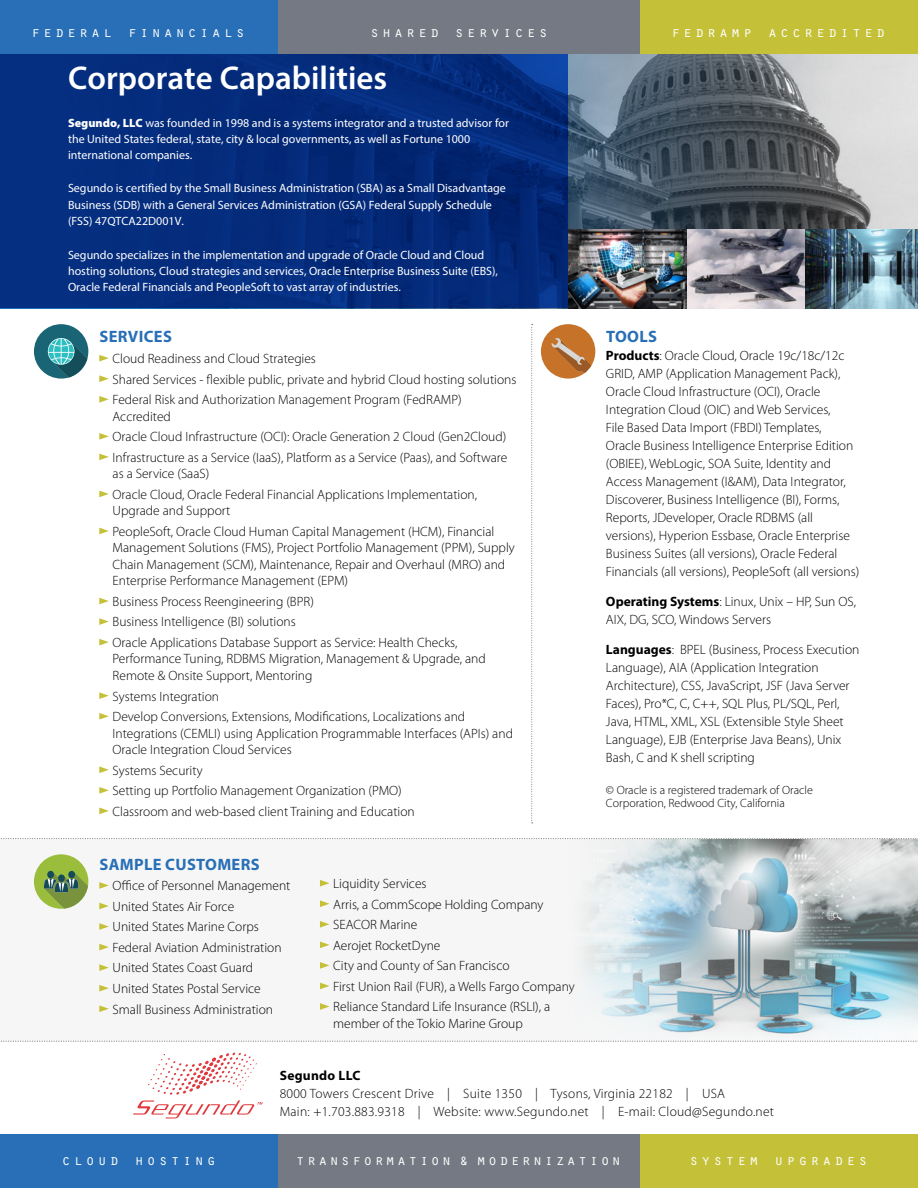
<style>
.page{position:relative;width:918px;height:1188px;background:#fff}
.page>*{position:absolute;margin:0;border:0;box-sizing:border-box;transform-origin:0 0}
.t1{font:600 33px "Myriad Pro";color:#fff}
.t2{font:700 16.5px "Myriad Pro";letter-spacing:.02em;color:#286fb7}
.t3{font:15px "Orator";letter-spacing:.2em;color:#fff}
.t4{font:15px "Orator";letter-spacing:.15em;color:#fff}
.t5{font:300 13.5px/20.5px "Myriad Pro";color:#000}
.t6{font:300 13.5px/18px "Myriad Pro";letter-spacing:.02em;color:#000}
.t7{font:700 13.5px "Myriad Pro";letter-spacing:.02em;color:#000}
.t8{font:12px/15.8px "Myriad Pro";color:#fff}
.t9{font:300 12px/13.5px "Myriad Pro";color:#000}
.s1{font-weight:900}
.s2{font-weight:700}
</style>
<div class="page">
<div style="left:0;top:838px;width:918px;height:204px;background:#f6f6f6"></div>
<img style="left:570px;top:839px;width:348px;height:202px">
<img style="left:568px;top:54px;width:350px;height:176px">
<svg style="left:0;top:54px;width:568px;height:254px;background:#042b7b"></svg>
<div style="left:273px;top:1134px;width:369px;height:54px;background:#757983"></div>
<div style="left:0;top:1134px;width:278px;height:54px;background:#286fb7"></div>
<div style="left:640px;top:1134px;width:278px;height:54px;background:#c4c139"></div>
<svg style="left:99px;top:355px;width:10px;height:7px"></svg>
<svg style="left:99px;top:375px;width:10px;height:7px"></svg>
<svg style="left:99px;top:396px;width:10px;height:7px"></svg>
<svg style="left:99px;top:433px;width:10px;height:7px"></svg>
<svg style="left:99px;top:454px;width:10px;height:6px"></svg>
<svg style="left:99px;top:491px;width:10px;height:6px"></svg>
<svg style="left:99px;top:528px;width:10px;height:6px"></svg>
<svg style="left:99px;top:598px;width:10px;height:6px"></svg>
<svg style="left:99px;top:618px;width:10px;height:7px"></svg>
<svg style="left:99px;top:639px;width:10px;height:6px"></svg>
<svg style="left:99px;top:692px;width:10px;height:7px"></svg>
<svg style="left:99px;top:713px;width:10px;height:7px"></svg>
<svg style="left:99px;top:766px;width:10px;height:7px"></svg>
<svg style="left:99px;top:787px;width:10px;height:7px"></svg>
<svg style="left:99px;top:808px;width:10px;height:6px"></svg>
<svg style="left:99px;top:882px;width:10px;height:7px"></svg>
<svg style="left:99px;top:903px;width:10px;height:6px"></svg>
<svg style="left:99px;top:923px;width:10px;height:7px"></svg>
<svg style="left:99px;top:944px;width:10px;height:6px"></svg>
<svg style="left:99px;top:964px;width:10px;height:7px"></svg>
<svg style="left:99px;top:985px;width:10px;height:7px"></svg>
<svg style="left:99px;top:1005px;width:10px;height:7px"></svg>
<svg style="left:320px;top:880px;width:9px;height:7px"></svg>
<svg style="left:320px;top:900px;width:9px;height:7px"></svg>
<svg style="left:320px;top:921px;width:9px;height:7px"></svg>
<svg style="left:320px;top:942px;width:9px;height:6px"></svg>
<svg style="left:320px;top:962px;width:9px;height:7px"></svg>
<svg style="left:320px;top:983px;width:9px;height:6px"></svg>
<svg style="left:320px;top:1003px;width:9px;height:7px"></svg>
<img style="left:568px;top:230px;width:350px;height:78px">
<svg style="left:34px;top:324px;width:54px;height:55px"></svg>
<svg style="left:34px;top:854px;width:54px;height:55px"></svg>
<svg style="left:541px;top:324px;width:54px;height:55px"></svg>
<div style="left:273px;top:0;width:369px;height:54px;background:#757983"></div>
<div style="left:0;top:0;width:278px;height:54px;background:#286fb7"></div>
<div style="left:640px;top:0;width:278px;height:54px;background:#c4c139"></div>
<svg style="left:133px;top:1053px;width:130px;height:65px"></svg>
<svg style="left:531px;top:324px;width:2px;height:500px"></svg>
<svg style="left:1px;top:1041px;width:917px;height:1px"></svg>
<svg style="left:1px;top:838px;width:917px;height:1px"></svg>
<p class="t3" style="left:31px;top:21px;width:215px">federal financials</p>
<p class="t3" style="left:370px;top:21px;width:179px">shared services</p>
<p class="t3" style="left:671px;top:21px;width:215px">fedramp accredited</p>
<h1 class="t1" style="left:68px;top:56px;width:321px">Corporate Capabilities</h1>
<p class="t8" style="left:68px;top:115px;width:442px"><span class="s1">Segundo, LLC</span> was founded in 1998 and is a systems integrator and a trusted advisor for the United States federal, state, city &amp; local governments, as well as Fortune 1000 international companies.</p>
<p class="t8" style="left:68px;top:180px;width:439px;line-height:16.2px">Segundo is certified by the Small Business Administration (SBA) as a Small Disadvantage<br>Business (SDB) with a General Services Administration (GSA) Federal Supply Schedule (FSS) 47QTCA22D001V.</p>
<p class="t8" style="left:68px;top:247px;width:431px">Segundo specializes in the implementation and upgrade of Oracle Cloud and Cloud hosting solutions, Cloud strategies and services, Oracle Enterprise Business Suite (EBS),<br>Oracle Federal Financials and PeopleSoft to vast array of industries.</p>
<p class="t2" style="left:99px;top:326px;width:74px">SERVICES</p>
<p class="t5" style="left:113px;top:348px;width:405px">Cloud Readiness and Cloud Strategies<br>Shared Services - flexible public, private and hybrid Cloud hosting solutions<br>Federal Risk and Authorization Management Program (FedRAMP)</p>
<p class="t5" style="left:113px;top:406px;width:396px">Accredited<br>Oracle Cloud Infrastructure (OCI): Oracle Generation 2 Cloud (Gen2Cloud)<br>Infrastructure as a Service (IaaS), Platform as a Service (Paas), and Software</p>
<p class="t5" style="left:113px;top:463px;width:366px">as a Service (SaaS)<br>Oracle Cloud, Oracle Federal Financial Applications Implementation,</p>
<p class="t5" style="left:113px;top:500px;width:383px">Upgrade and Support<br>PeopleSoft, Oracle Cloud Human Capital Management (HCM), Financial</p>
<p class="t5" style="left:113px;top:539px;width:404px;line-height:16.5px">Management Solutions (FMS), Project Portfolio Management (PPM), Supply<br>Chain Management (SCM), Maintenance, Repair and Overhaul (MRO) and<br>Enterprise Performance Management (EPM)</p>
<p class="t5" style="left:113px;top:591px;width:346px">Business Process Reengineering (BPR)<br>Business Intelligence (BI) solutions<br>Oracle Applications Database Support as Service: Health Checks,</p>
<p class="t5" style="left:113px;top:651px;width:375px;line-height:16.5px">Performance Tuning, RDBMS Migration, Management &amp; Upgrade, and<br>Remote &amp; Onsite Support, Mentoring</p>
<p class="t5" style="left:113px;top:686px;width:354px">Systems Integration<br>Develop Conversions, Extensions, Modifications, Localizations and</p>
<p class="t5" style="left:113px;top:725px;width:402px;line-height:16.5px">Integrations (CEMLI) using Application Programmable Interfaces (APIs) and<br>Oracle Integration Cloud Services</p>
<p class="t5" style="left:113px;top:760px;width:304px">Systems Security<br>Setting up Portfolio Management Organization (PMO)<br>Classroom and web-based client Training and Education</p>
<p class="t2" style="left:99px;top:853px;width:162px">SAMPLE CUSTOMERS</p>
<p class="t5" style="left:113px;top:875px;width:179px">Office of Personnel Management<br>United States Air Force<br>United States Marine Corps<br>Federal Aviation Administration<br>United States Coast Guard<br>United States Postal Service<br>Small Business Administration</p>
<p class="t5" style="left:333px;top:873px;width:243px">Liquidity Services<br>Arris, a CommScope Holding Company<br>SEACOR Marine<br>Aerojet RocketDyne<br>City and County of San Francisco<br>First Union Rail (FUR), a Wells Fargo Company<br>Reliance Standard Life Insurance (RSLI), a</p>
<p class="t5" style="left:333px;top:1013px;width:191px">member of the Tokio Marine Group</p>
<p class="t2" style="left:606px;top:326px;width:52px">TOOLS</p>
<p class="t5" style="left:606px;top:347px;width:255px;line-height:18px"><span class="s2">Products</span>: Oracle Cloud, Oracle 19c/18c/12c GRID, AMP (Application Management Pack), Oracle Cloud Infrastructure (OCI), Oracle Integration Cloud (OIC) and Web Services,<br>File Based Data Import (FBDI) Templates, Oracle Business Intelligence Enterprise Edition (OBIEE), WebLogic, SOA Suite, Identity and Access Management (I&amp;AM), Data Integrator, Discoverer, Business Intelligence (BI), Forms, Reports, JDeveloper, Oracle RDBMS (all versions), Hyperion Essbase, Oracle Enterprise Business Suites (all versions), Oracle Federal Financials (all versions), PeopleSoft (all versions)</p>
<p class="t5" style="left:606px;top:593px;width:252px;line-height:18px"><span class="s2">Operating Systems</span>: Linux, Unix – HP, Sun OS,<br>AIX, DG, SCO, Windows Servers</p>
<p class="t5" style="left:606px;top:641px;width:255px;line-height:18px"><span class="s2">Languages</span>: BPEL (Business, Process Execution Language), AIA (Application Integration Architecture), CSS, JavaScript, JSF (Java Server Faces), Pro*C, C, C++, SQL Plus, PL/SQL, Perl, Java, HTML, XML, XSL (Extensible Style Sheet Language), EJB (Enterprise Java Beans), Unix Bash, C and K shell scripting</p>
<p class="t9" style="left:606px;top:783px;width:208px">© Oracle is a registered trademark of Oracle<br>Corporation, Redwood City, California</p>
<p class="t7" style="left:280px;top:1066px;width:82px">Segundo LLC</p>
<p class="t6" style="left:280px;top:1084px;width:496px">8000 Towers Crescent Drive | Suite 1350 | Tysons, Virginia 22182 | USA<br>Main: +1.703.883.9318 | Website: www.Segundo.net | E-mail: Cloud@Segundo.net</p>
<p class="t3" style="left:62px;top:1149px;width:155px">cloud hosting</p>
<p class="t4" style="left:296px;top:1149px;width:327px">transformation &amp; modernization</p>
<p class="t3" style="left:689px;top:1149px;width:179px">system upgrades</p>
</div>
